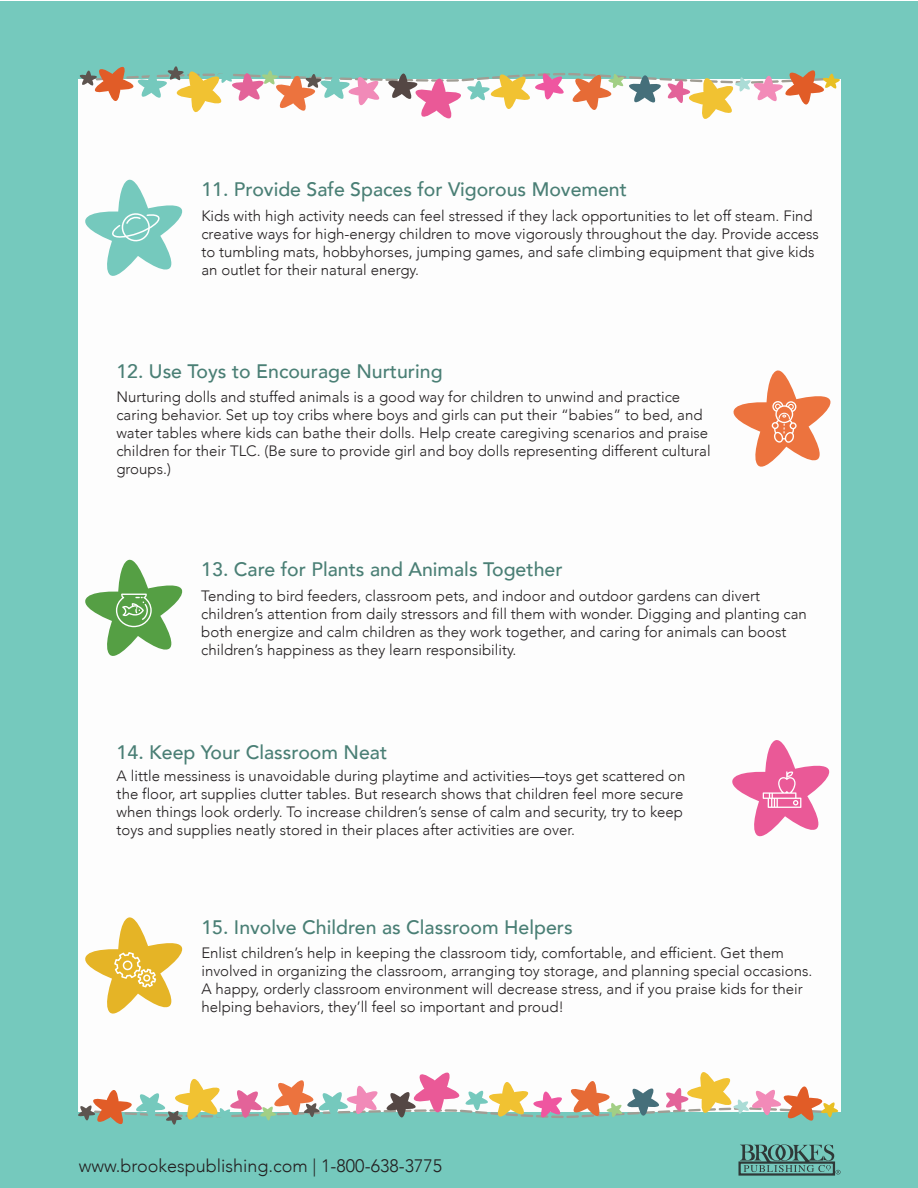
<style>
.page{position:relative;width:918px;height:1188px;background:#fff}
.page>*{position:absolute;margin:0;border:0;box-sizing:border-box;transform-origin:0 0}
.t1{font:500 19.5px "Avenir";color:#4a7f75}
.t2{font:300 18px "Avenir";color:#231f20}
.t3{font:300 15px/18px "Avenir";color:#231f20}
</style>
<div class="page">
<div style="left:0;top:2px;width:918px;height:1186px;background:#75c9bd"></div>
<div style="left:78px;top:79px;width:762px;height:1033px;background:#fdfdfd"></div>
<svg style="left:79px;top:66px;width:761px;height:53px"></svg>
<svg style="left:78px;top:1072px;width:760px;height:53px"></svg>
<div style="left:738px;top:1161px;width:97px;height:15px;border:2px solid #231f20"></div>
<svg style="left:740px;top:1144px;width:101px;height:30px"></svg>
<svg style="left:733px;top:370px;width:98px;height:97px"></svg>
<svg style="left:85px;top:559px;width:98px;height:97px"></svg>
<svg style="left:732px;top:740px;width:98px;height:97px"></svg>
<svg style="left:85px;top:179px;width:98px;height:97px"></svg>
<svg style="left:85px;top:917px;width:98px;height:97px"></svg>
<h1 class="t1" style="left:201px;top:172px;width:427px">11. Provide Safe Spaces for Vigorous Movement</h1>
<p class="t3" style="left:201px;top:207px;width:619px">Kids with high activity needs can feel stressed if they lack opportunities to let off steam. Find creative ways for high-energy children to move vigorously throughout the day. Provide access to tumbling mats, hobbyhorses, jumping games, and safe climbing equipment that give kids an outlet for their natural energy.</p>
<h1 class="t1" style="left:116px;top:354px;width:328px">12. Use Toys to Encourage Nurturing</h1>
<p class="t3" style="left:116px;top:388px;width:596px">Nurturing dolls and stuffed animals is a good way for children to unwind and practice caring behavior. Set up toy cribs where boys and girls can put their “babies” to bed, and water tables where kids can bathe their dolls. Help create caregiving scenarios and praise children for their TLC. (Be sure to provide girl and boy dolls representing different cultural groups.)</p>
<h1 class="t1" style="left:201px;top:552px;width:363px">13. Care for Plants and Animals Together</h1>
<p class="t3" style="left:201px;top:587px;width:607px">Tending to bird feeders, classroom pets, and indoor and outdoor gardens can divert children’s attention from daily stressors and fill them with wonder. Digging and planting can both energize and calm children as they work together, and caring for animals can boost children’s happiness as they learn responsibility.</p>
<h1 class="t1" style="left:117px;top:736px;width:272px">14. Keep Your Classroom Neat</h1>
<p class="t3" style="left:117px;top:767px;width:570px">A little messiness is unavoidable during playtime and activities—toys get scattered on the floor, art supplies clutter tables. But research shows that children feel more secure when things look orderly. To increase children’s sense of calm and security, try to keep toys and supplies neatly stored in their places after activities are over.</p>
<h1 class="t1" style="left:201px;top:910px;width:373px">15. Involve Children as Classroom Helpers</h1>
<p class="t3" style="left:201px;top:944px;width:612px">Enlist children’s help in keeping the classroom tidy, comfortable, and efficient. Get them involved in organizing the classroom, arranging toy storage, and planning special occasions.<br>A happy, orderly classroom environment will decrease stress, and if you praise kids for their helping behaviors, they’ll feel so important and proud!</p>
<p class="t2" style="left:79px;top:1156px;width:365px">www.brookespublishing.com | 1-800-638-3775</p>
</div>
